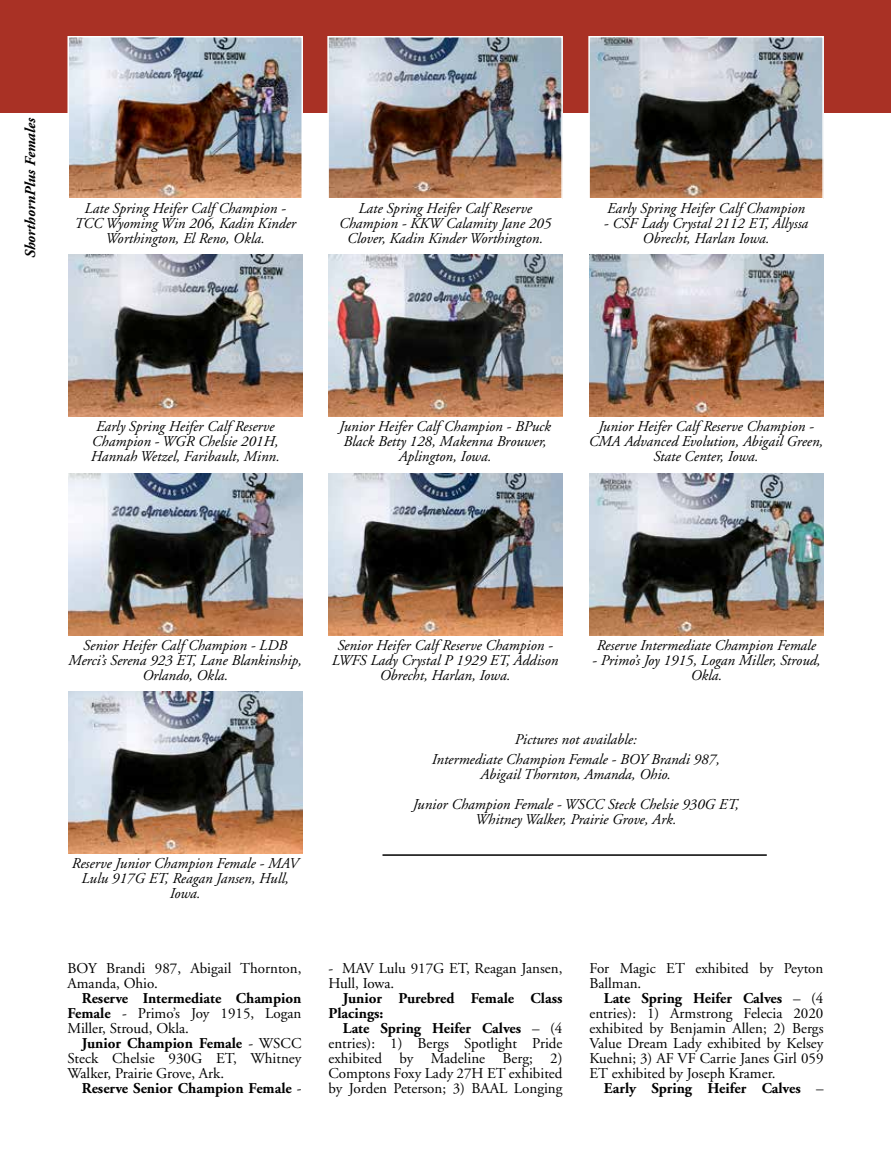
<style>
.page{position:relative;width:891px;height:1161px;background:#fff}
.page>*{position:absolute;margin:0;border:0;box-sizing:border-box;transform-origin:0 0}
.t1{font:italic 15px/15px "Adobe Garamond";color:#000;text-align:center}
.t2{font:15px/15px "Adobe Garamond";color:#000;text-align:justify}
.t3{font:700 15px/15px "Adobe Garamond";color:#000}
.t4{font:italic 700 15px "Adobe Garamond";letter-spacing:-.005em;color:#000}
.s1{font-weight:700}
.s2{font-weight:400}
</style>
<div class="page">
<img style="left:328px;top:254px;width:234px;height:162px">
<img style="left:328px;top:473px;width:234px;height:162px">
<img style="left:68px;top:691px;width:234px;height:162px">
<img style="left:589px;top:254px;width:234px;height:162px">
<img style="left:68px;top:473px;width:234px;height:162px">
<img style="left:590px;top:473px;width:234px;height:162px">
<img style="left:68px;top:254px;width:234px;height:162px">
<div style="left:0;top:0;width:891px;height:112px;background:#a93125"></div>
<img style="left:591px;top:39px;width:230px;height:158px">
<div style="left:588px;top:36px;width:236px;height:164px;border:2px solid #fff"></div>
<img style="left:71px;top:39px;width:229px;height:158px">
<div style="left:68px;top:36px;width:235px;height:164px;border:2px solid #fff"></div>
<img style="left:330px;top:39px;width:230px;height:158px">
<div style="left:327px;top:36px;width:236px;height:164px;border:2px solid #fff"></div>
<hr style="left:382px;top:854px;width:385px;height:2px;background:#000">
<p class="t4" style="left:22px;top:258px;width:142px;rotate:-90deg">ShorthornPlus Females</p>
<p class="t1" style="left:74px;top:201px;width:223px">Late Spring Heifer Calf Champion -<br>TCC Wyoming Win 206, Kadin Kinder<br>Worthington, El Reno, Okla.</p>
<p class="t1" style="left:339px;top:201px;width:214px">Late Spring Heifer Calf Reserve<br>Champion - KKW Calamity Jane 205<br>Clover, Kadin Kinder Worthington.</p>
<p class="t1" style="left:607px;top:201px;width:199px">Early Spring Heifer Calf Champion</p>
<p class="t1" style="left:604px;top:216px;width:206px">- CSF Lady Crystal 2112 ET, Allyssa<br>Obrecht, Harlan Iowa.</p>
<p class="t1" style="left:91px;top:419px;width:191px">Early Spring Heifer Calf Reserve<br>Champion - WGR Chelsie 201H,<br>Hannah Wetzel, Faribault, Minn.</p>
<p class="t1" style="left:339px;top:419px;width:213px">Junior Heifer Calf Champion - BPuck<br>Black Betty 128, Makenna Brouwer,<br>Aplington, Iowa.</p>
<p class="t1" style="left:589px;top:419px;width:236px">Junior Heifer Calf Reserve Champion -<br>CMA Advanced Evolution, Abigail Green,<br>State Center, Iowa.</p>
<p class="t1" style="left:69px;top:638px;width:235px">Senior Heifer Calf Champion - LDB<br>Merci’s Serena 923 ET, Lane Blankinship,<br>Orlando, Okla.</p>
<p class="t1" style="left:597px;top:638px;width:221px">Reserve Intermediate Champion Female</p>
<p class="t1" style="left:332px;top:638px;width:228px">Senior Heifer Calf Reserve Champion -<br>LWFS Lady Crystal P 1929 ET, Addison<br>Obrecht, Harlan, Iowa.</p>
<p class="t1" style="left:592px;top:653px;width:230px">- Primo’s Joy 1915, Logan Miller, Stroud,<br>Okla.</p>
<p class="t1" style="left:72px;top:856px;width:228px">Reserve Junior Champion Female - MAV<br>Lulu 917G ET, Reagan Jansen, Hull,<br>Iowa.</p>
<p class="t2" style="left:68px;top:961px;width:236px">BOY Brandi 987, Abigail Thornton,<br>Amanda, Ohio.</p>
<p class="t2" style="left:68px;top:991px;width:236px;text-indent:14px"><span class="s1">Reserve Intermediate Champion Female</span> - Primo’s Joy 1915, Logan Miller, Stroud, Okla.</p>
<p class="t2" style="left:68px;top:1036px;width:236px;text-indent:14px"><span class="s1">Junior Champion Female</span> - WSCC Steck Chelsie 930G ET, Whitney Walker, Prairie Grove, Ark.</p>
<p class="t3" style="left:82px;top:1081px;width:221px">Reserve Senior Champion Female <span class="s2">-</span></p>
<p class="t1" style="left:432px;top:730px;width:290px;line-height:19.5px">Pictures not available:<br>Intermediate Champion Female - BOY Brandi 987,</p>
<p class="t1" style="left:413px;top:759px;width:328px;line-height:30px">Abigail Thornton, Amanda, Ohio.<br>Junior Champion Female - WSCC Steck Chelsie 930G ET,</p>
<p class="t1" style="left:475px;top:812px;width:203px">Whitney Walker, Prairie Grove, Ark.</p>
<p class="t2" style="left:329px;top:961px;width:236px">- MAV Lulu 917G ET, Reagan Jansen,<br>Hull, Iowa.</p>
<p class="t3" style="left:329px;top:991px;width:235px;text-indent:14px">Junior Purebred Female Class<br>Placings:</p>
<p class="t2" style="left:329px;top:1021px;width:236px;text-indent:14px"><span class="s1">Late Spring Heifer Calves</span> – (4 entries): 1) Bergs Spotlight Pride exhibited by Madeline Berg; 2)<br>Comptons Foxy Lady 27H ET exhibited by Jorden Peterson; 3) BAAL Longing</p>
<p class="t2" style="left:590px;top:961px;width:235px">For Magic ET exhibited by Peyton<br>Ballman.</p>
<p class="t2" style="left:590px;top:991px;width:236px;text-indent:14px"><span class="s1">Late Spring Heifer Calves</span> – (4 entries): 1) Armstrong Felecia 2020 exhibited by Benjamin Allen; 2) Bergs Value Dream Lady exhibited by Kelsey Kuehni; 3) AF VF Carrie Janes Girl 059<br>ET exhibited by Joseph Kramer.</p>
<p class="t3" style="left:604px;top:1081px;width:221px">Early Spring Heifer Calves <span class="s2">–</span></p>
</div>
